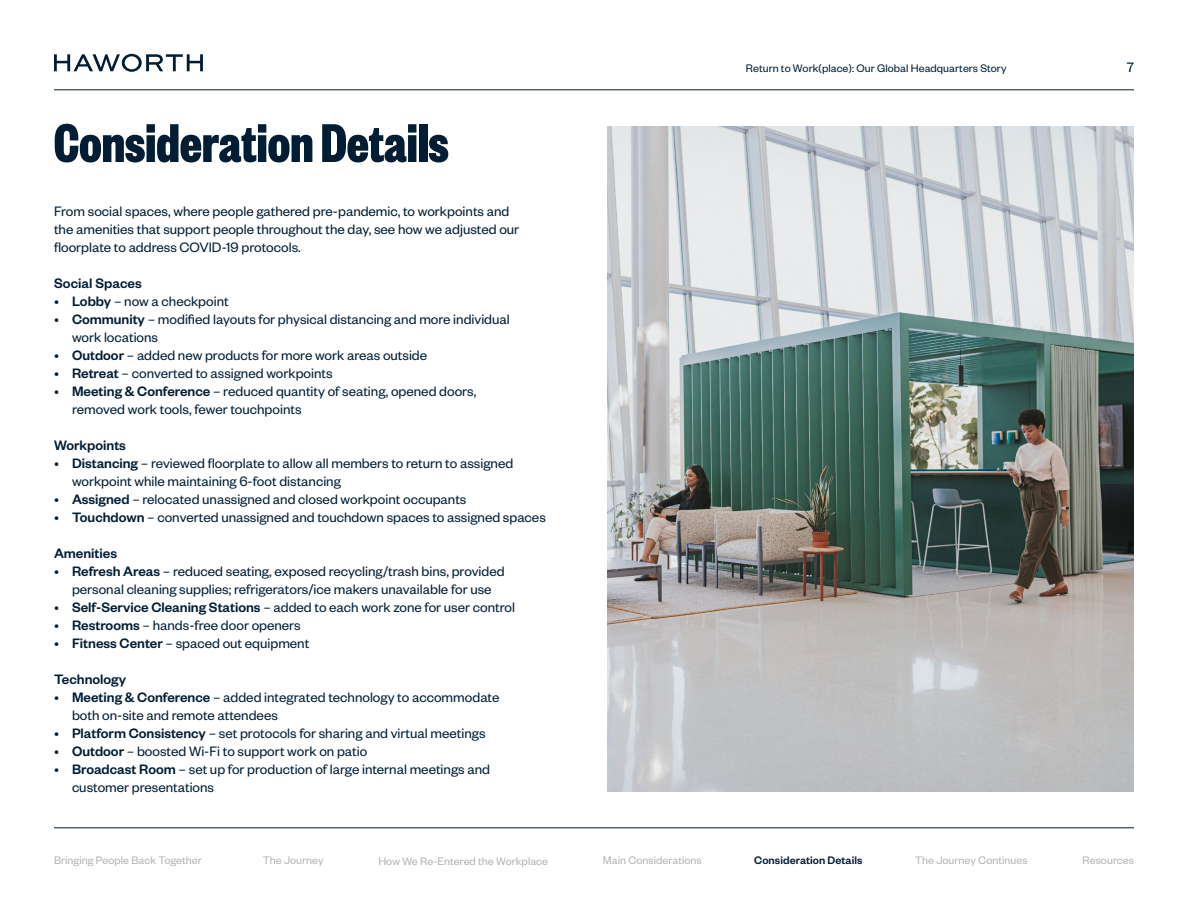
<style>
.page{position:relative;width:1188px;height:918px;background:#fff}
.page>*{position:absolute;margin:0;border:0;box-sizing:border-box;transform-origin:0 0}
.t1{font:60px "Founders Grotesk Bold X Cnd";color:#001d34}
.t2{font:15px/18px "Founders Grotesk";color:#001d34}
.t3{font:500 15px "Founders Grotesk";color:#001d34}
.t4{font:12px "Founders Grotesk";letter-spacing:.005em;color:#b1b4b6}
.t5{font:12px "Founders Grotesk";letter-spacing:.005em;color:#001d34}
.t6{font:500 12px "Founders Grotesk";letter-spacing:.005em;color:#001d34}
.s1{font-weight:500}
</style>
<div class="page">
<svg style="left:54px;top:54px;width:149px;height:18px"></svg>
<hr style="left:54px;top:90px;width:1080px;height:1px;background:#001d34">
<hr style="left:54px;top:828px;width:1080px;height:1px;background:#001d34">
<img style="left:608px;top:126px;width:526px;height:666px">
<h1 class="t1" style="left:54px;top:105px;width:396px">Consideration Details</h1>
<p class="t2" style="left:54px;top:201px;width:467px">From social spaces, where people gathered pre-pandemic, to workpoints and the amenities that support people throughout the day, see how we adjusted our floorplate to address COVID-19 protocols.</p>
<p class="t3" style="left:54px;top:274px;width:89px">Social Spaces</p>
<p class="t2" style="left:54px;top:291px;width:176px">• <span class="s1">Lobby</span> – now a checkpoint</p>
<p class="t2" style="left:72px;top:309px;width:439px;text-indent:-18px">• <span class="s1">Community</span> – modified layouts for physical distancing and more individual work locations</p>
<p class="t2" style="left:54px;top:345px;width:375px">• <span class="s1">Outdoor</span> – added new products for more work areas outside</p>
<p class="t2" style="left:54px;top:363px;width:280px">• <span class="s1">Retreat</span> – converted to assigned workpoints</p>
<p class="t2" style="left:72px;top:381px;width:406px;text-indent:-18px">• <span class="s1">Meeting &amp; Conference</span> – reduced quantity of seating, opened doors, removed work tools, fewer touchpoints</p>
<p class="t3" style="left:54px;top:436px;width:74px">Workpoints</p>
<p class="t2" style="left:72px;top:453px;width:443px;text-indent:-18px">• <span class="s1">Distancing</span> – reviewed floorplate to allow all members to return to assigned workpoint while maintaining 6-foot distancing</p>
<p class="t2" style="left:54px;top:489px;width:414px">• <span class="s1">Assigned</span> – relocated unassigned and closed workpoint occupants</p>
<p class="t2" style="left:54px;top:507px;width:493px">• <span class="s1">Touchdown</span> – converted unassigned and touchdown spaces to assigned spaces</p>
<p class="t3" style="left:54px;top:544px;width:65px">Amenities</p>
<p class="t2" style="left:54px;top:561px;width:452px;text-align:center">• <span class="s1">Refresh Areas</span> – reduced seating, exposed recycling/trash bins, provided personal cleaning supplies; refrigerators/ice makers unavailable for use</p>
<p class="t2" style="left:54px;top:597px;width:463px">• <span class="s1">Self-Service Cleaning Stations</span> – added to each work zone for user control</p>
<p class="t2" style="left:54px;top:615px;width:248px">• <span class="s1">Restrooms</span> – hands-free door openers</p>
<p class="t2" style="left:54px;top:633px;width:257px">• <span class="s1">Fitness Center</span> – spaced out equipment</p>
<p class="t3" style="left:54px;top:670px;width:74px">Technology</p>
<p class="t2" style="left:72px;top:687px;width:429px;text-indent:-18px">• <span class="s1">Meeting &amp; Conference</span> – added integrated technology to accommodate both on-site and remote attendees</p>
<p class="t2" style="left:54px;top:723px;width:433px">• <span class="s1">Platform Consistency</span> – set protocols for sharing and virtual meetings</p>
<p class="t2" style="left:54px;top:741px;width:315px">• <span class="s1">Outdoor</span> – boosted Wi-Fi to support work on patio</p>
<p class="t2" style="left:72px;top:759px;width:420px;text-indent:-18px">• <span class="s1">Broadcast Room</span> – set up for production of large internal meetings and customer presentations</p>
<p class="t5" style="left:746px;top:61px;width:262px">Return to Work(place): Our Global Headquarters Story</p>
<p class="t2" style="left:1127px;top:57px;width:9px">7</p>
<p class="t4" style="left:54px;top:853px;width:149px">Bringing People Back Together</p>
<p class="t4" style="left:263px;top:853px;width:62px">The Journey</p>
<p class="t4" style="left:378px;top:854px;width:171px">How We Re-Entered the Workplace</p>
<p class="t4" style="left:603px;top:853px;width:100px">Main Considerations</p>
<p class="t6" style="left:754px;top:853px;width:110px">Consideration Details</p>
<p class="t4" style="left:915px;top:853px;width:114px">The Journey Continues</p>
<p class="t4" style="left:1082px;top:853px;width:53px">Resources</p>
</div>
